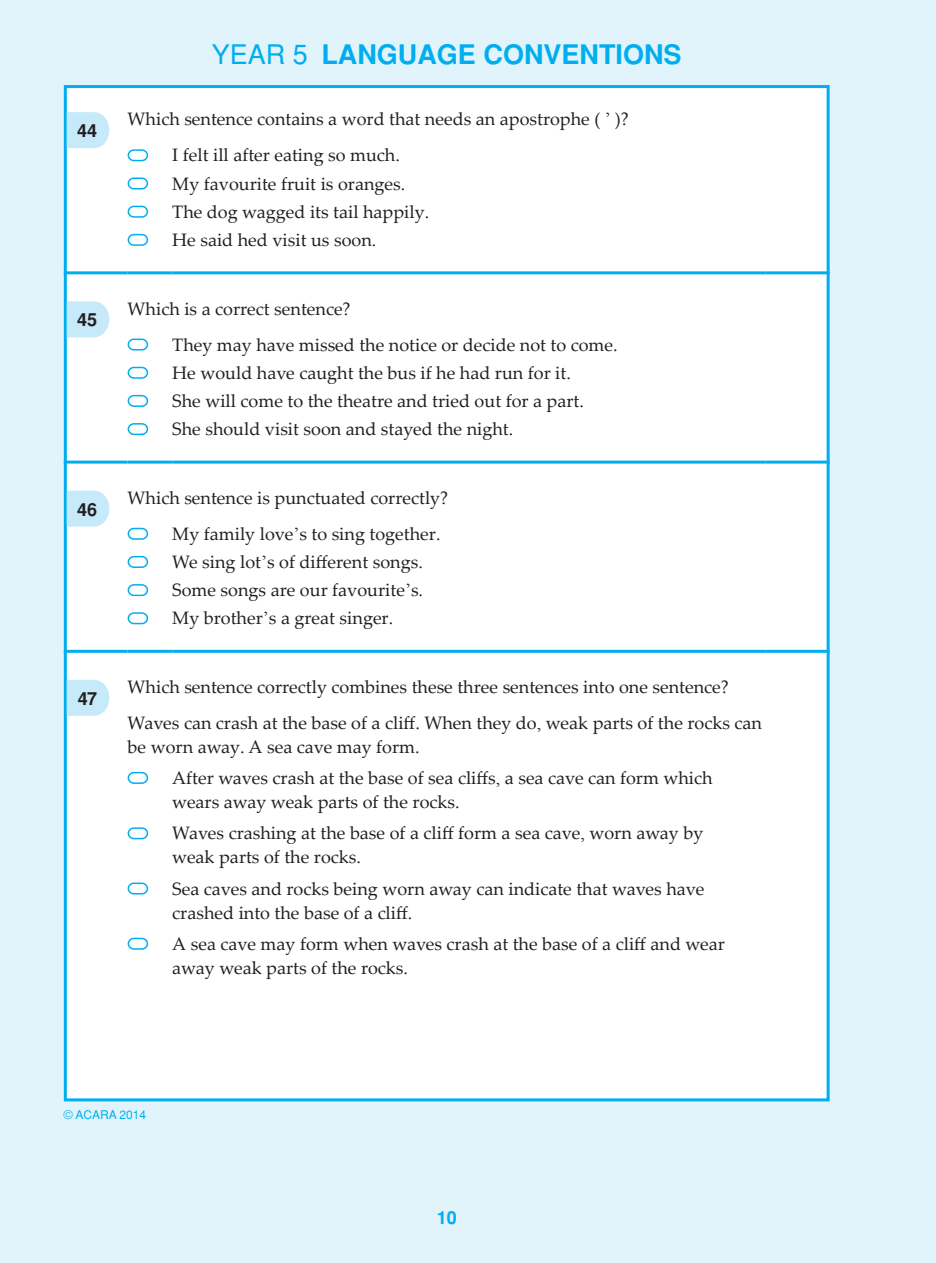
<style>
.page{position:relative;width:936px;height:1263px;background:#fff}
.page>*{position:absolute;margin:0;border:0;box-sizing:border-box;transform-origin:0 0}
.t1{font:700 27px "Helvetica";color:#00aeef}
.t2{font:18px/28.2px "Palatino Linotype";color:#231f20}
.t3{font:700 18px "Helvetica";letter-spacing:.005em;color:#231f20}
.t4{font:700 18px "Helvetica";color:#00aeef}
.t5{font:12px "Helvetica";color:#00aeef}
.s1{font-weight:400}
.s2{font-family:"Times New Roman"}
</style>
<div class="page">
<div style="left:0;top:0;width:935px;height:1263px;background:#e1f4fc"></div>
<hr style="left:935px;top:0;width:1px;height:1263px;background:#e1f4fc">
<div style="left:64px;top:85px;width:765px;height:1016px;background:#fff;border:3px solid #00aeef"></div>
<hr style="left:64px;top:271px;width:64px;height:3px;background:#00aeef">
<hr style="left:128px;top:271px;width:44px;height:3px;background:#00aeef">
<hr style="left:172px;top:271px;width:593px;height:3px;background:#00aeef">
<hr style="left:765px;top:271px;width:64px;height:3px;background:#00aeef">
<svg style="left:67px;top:112px;width:42px;height:36px"></svg>
<div style="left:128px;top:149px;width:20px;height:12px;border:2px solid #00aeef;border-radius:5px"></div>
<div style="left:128px;top:177px;width:20px;height:12px;border:2px solid #00aeef;border-radius:5px"></div>
<div style="left:128px;top:206px;width:20px;height:12px;border:2px solid #00aeef;border-radius:5px"></div>
<div style="left:128px;top:234px;width:20px;height:12px;border:2px solid #00aeef;border-radius:5px"></div>
<hr style="left:64px;top:461px;width:64px;height:3px;background:#00aeef">
<hr style="left:128px;top:461px;width:44px;height:3px;background:#00aeef">
<hr style="left:172px;top:461px;width:593px;height:3px;background:#00aeef">
<hr style="left:765px;top:461px;width:64px;height:3px;background:#00aeef">
<svg style="left:67px;top:301px;width:42px;height:36px"></svg>
<div style="left:128px;top:339px;width:20px;height:12px;border:2px solid #00aeef;border-radius:5px"></div>
<div style="left:128px;top:367px;width:20px;height:12px;border:2px solid #00aeef;border-radius:5px"></div>
<div style="left:128px;top:395px;width:20px;height:12px;border:2px solid #00aeef;border-radius:5px"></div>
<div style="left:128px;top:423px;width:20px;height:12px;border:2px solid #00aeef;border-radius:5px"></div>
<hr style="left:64px;top:650px;width:64px;height:3px;background:#00aeef">
<hr style="left:128px;top:650px;width:44px;height:3px;background:#00aeef">
<hr style="left:172px;top:650px;width:593px;height:3px;background:#00aeef">
<hr style="left:765px;top:650px;width:64px;height:3px;background:#00aeef">
<svg style="left:67px;top:491px;width:42px;height:36px"></svg>
<div style="left:128px;top:528px;width:20px;height:12px;border:2px solid #00aeef;border-radius:5px"></div>
<div style="left:128px;top:556px;width:20px;height:12px;border:2px solid #00aeef;border-radius:5px"></div>
<div style="left:128px;top:584px;width:20px;height:12px;border:2px solid #00aeef;border-radius:5px"></div>
<div style="left:128px;top:612px;width:20px;height:12px;border:2px solid #00aeef;border-radius:5px"></div>
<svg style="left:67px;top:680px;width:42px;height:36px"></svg>
<div style="left:128px;top:772px;width:20px;height:12px;border:2px solid #00aeef;border-radius:5px"></div>
<div style="left:128px;top:827px;width:20px;height:12px;border:2px solid #00aeef;border-radius:5px"></div>
<div style="left:128px;top:882px;width:20px;height:12px;border:2px solid #00aeef;border-radius:5px"></div>
<div style="left:128px;top:938px;width:20px;height:12px;border:2px solid #00aeef;border-radius:5px"></div>
<p class="t3" style="left:77px;top:120px;width:22px">44</p>
<p class="t3" style="left:77px;top:309px;width:22px">45</p>
<h1 class="t1" style="left:212px;top:39px;width:471px"><span class="s1">YEAR 5</span> LANGUAGE CONVENTIONS</h1>
<p class="t2" style="left:172px;top:100px;width:458px;line-height:36px;text-indent:-45px">Which sentence contains a word that needs an apostrophe ( <span class="s2">’</span> )?<br>I felt ill after eating so much.</p>
<p class="t2" style="left:172px;top:169px;width:258px">My favourite fruit is oranges.<br>The dog wagged its tail happily.<br>He said hed visit us soon.</p>
<p class="t2" style="left:172px;top:290px;width:447px;line-height:36px;text-indent:-45px">Which is a correct sentence?<br>They may have missed the notice or decide not to come.</p>
<p class="t2" style="left:172px;top:358px;width:413px">He would have caught the bus if he had run for it.<br>She will come to the theatre and tried out for a part.<br>She should visit soon and stayed the night.</p>
<p class="t3" style="left:77px;top:499px;width:22px">46</p>
<p class="t2" style="left:172px;top:479px;width:277px;line-height:36px;text-indent:-45px">Which sentence is punctuated correctly?<br>My family love<span class="s2">’</span>s to sing together.</p>
<p class="t2" style="left:172px;top:547px;width:252px;text-align:justify">We sing lot<span class="s2">’</span>s of different songs.<br>Some songs are our favourite<span class="s2">’</span>s.<br>My brother<span class="s2">’</span>s a great singer.</p>
<p class="t3" style="left:78px;top:688px;width:21px">47</p>
<p class="t2" style="left:128px;top:668px;width:636px;line-height:36px">Which sentence correctly combines these three sentences into one sentence?<br>Waves can crash at the base of a cliff. When they do<span class="s2">,</span> weak parts of the rocks can</p>
<p class="t2" style="left:172px;top:730px;width:542px;line-height:31.2px;text-indent:-45px">be worn away. A sea cave may form.<br>After waves crash at the base of sea cliffs<span class="s2">,</span> a sea cave can form which</p>
<p class="t2" style="left:172px;top:786px;width:532px;line-height:31.2px">wears away weak parts of the rocks.<br>Waves crashing at the base of a cliff form a sea cave<span class="s2">,</span> worn away by</p>
<p class="t2" style="left:172px;top:841px;width:533px;line-height:31.2px">weak parts of the rocks.<br>Sea caves and rocks being worn away can indicate that waves have</p>
<p class="t2" style="left:172px;top:896px;width:554px;line-height:31.2px">crashed into the base of a cliff.<br>A sea cave may form when waves crash at the base of a cliff and wear</p>
<p class="t2" style="left:172px;top:953px;width:237px">away weak parts of the rocks.</p>
<p class="t5" style="left:64px;top:1108px;width:84px">© ACARA 2014</p>
<p class="t4" style="left:436px;top:1207px;width:22px">10</p>
</div>
